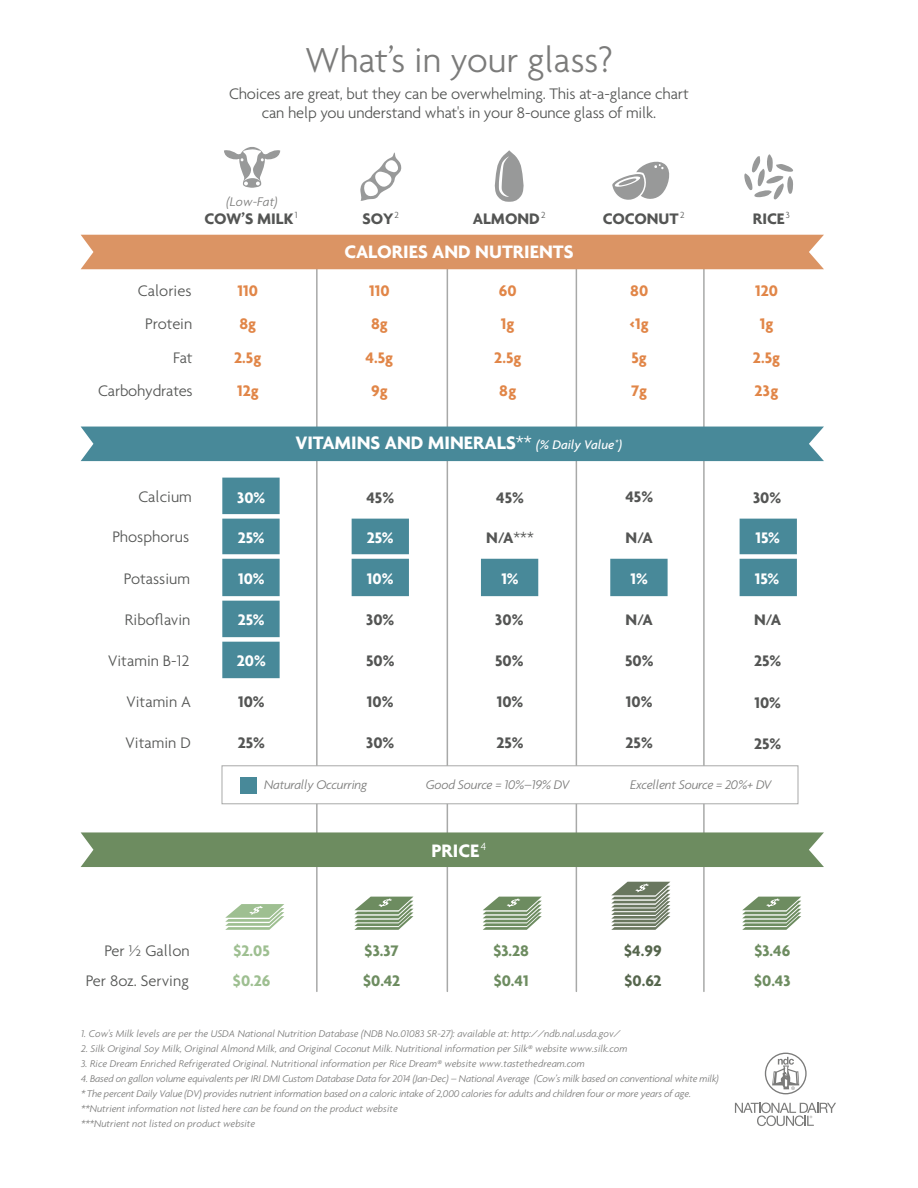
<style>
.page{position:relative;width:918px;height:1188px;background:#fff}
.page>*{position:absolute;margin:0;border:0;box-sizing:border-box;transform-origin:0 0}
.t1{font:300 37.5px "Agenda";color:#7b7b7a}
.t2{font:700 19.5px "Agenda";color:#fff}
.t3{font:300 16.5px/33.5px "Agenda";letter-spacing:-.01em;color:#545554;text-align:right}
.t4{font:700 16.5px "Agenda";color:#545554}
.t5{font:700 16.5px "Agenda";color:#e18648}
.t6{font:700 16.5px "Agenda";color:#fff}
.t7{font:700 16.5px "Agenda";color:#6d8c60}
.t8{font:700 16.5px "Agenda";color:#9ebf91}
.t9{font:700 16.5px "Agenda";color:#56664d}
.t10{font:italic 300 13.5px "Agenda";letter-spacing:-.02em;color:#7b7b7a}
.t11{font:italic 300 10.5px/15px "Agenda";letter-spacing:-.02em;color:#7b7b7a}
.t12{font:italic 300 10.5px "Agenda";color:#7b7b7a}
.s1{font-weight:300}
.s2{font-weight:500;font-style:italic;font-size:13.5px}
.s3{font-weight:700}
.s4{font-weight:700;font-stretch:extra-condensed}
.s5{font-stretch:extra-condensed}
</style>
<div class="page">
<div style="left:198px;top:475px;width:104px;height:41px;background:#488999"></div>
<div style="left:198px;top:639px;width:104px;height:41px;background:#488999"></div>
<div style="left:198px;top:598px;width:104px;height:41px;background:#488999"></div>
<div style="left:588px;top:556px;width:104px;height:42px;background:#488999"></div>
<div style="left:327px;top:516px;width:104px;height:41px;background:#488999"></div>
<div style="left:198px;top:516px;width:104px;height:41px;background:#488999"></div>
<div style="left:717px;top:557px;width:104px;height:41px;background:#488999"></div>
<div style="left:327px;top:557px;width:104px;height:41px;background:#488999"></div>
<div style="left:198px;top:557px;width:104px;height:41px;background:#488999"></div>
<div style="left:717px;top:516px;width:104px;height:41px;background:#488999"></div>
<div style="left:459px;top:556px;width:104px;height:42px;background:#488999"></div>
<div style="left:280px;top:473px;width:72px;height:292px;background:#fff"></div>
<div style="left:409px;top:472px;width:72px;height:292px;background:#fff"></div>
<div style="left:538px;top:473px;width:72px;height:292px;background:#fff"></div>
<div style="left:668px;top:473px;width:72px;height:292px;background:#fff"></div>
<div style="left:797px;top:473px;width:72px;height:292px;background:#fff"></div>
<div style="left:150px;top:473px;width:72px;height:292px;background:#fff"></div>
<div style="left:211px;top:514px;width:596px;height:5px;background:#fff"></div>
<div style="left:213px;top:554px;width:596px;height:5px;background:#fff"></div>
<div style="left:209px;top:596px;width:597px;height:5px;background:#fff"></div>
<div style="left:216px;top:637px;width:596px;height:5px;background:#fff"></div>
<div style="left:217px;top:678px;width:596px;height:5px;background:#fff"></div>
<div style="left:219px;top:473px;width:596px;height:5px;background:#fff"></div>
<hr style="left:316px;top:265px;width:2px;height:726px;background:#a8a9a8">
<hr style="left:447px;top:265px;width:1px;height:726px;background:#a8a9a8">
<hr style="left:576px;top:265px;width:1px;height:726px;background:#a8a9a8">
<hr style="left:703px;top:265px;width:2px;height:726px;background:#a8a9a8">
<svg style="left:225px;top:904px;width:59px;height:26px"></svg>
<svg style="left:354px;top:897px;width:59px;height:33px"></svg>
<svg style="left:611px;top:882px;width:59px;height:48px;background:#9aa393"></svg>
<svg style="left:483px;top:897px;width:59px;height:33px"></svg>
<svg style="left:742px;top:897px;width:59px;height:33px"></svg>
<div style="left:222px;top:765px;width:576px;height:39px;background:#fff;border:1px solid #a8a9a8"></div>
<div style="left:240px;top:777px;width:16px;height:16px;background:#488999"></div>
<div style="left:81px;top:235px;width:743px;height:34px;background:#db9464"></div>
<div style="left:81px;top:427px;width:743px;height:34px;background:#488999"></div>
<div style="left:81px;top:832px;width:743px;height:35px;background:#6d8c60"></div>
<svg style="left:224px;top:147px;width:56px;height:41px"></svg>
<svg style="left:360px;top:153px;width:42px;height:48px"></svg>
<svg style="left:494px;top:150px;width:30px;height:52px"></svg>
<svg style="left:612px;top:161px;width:58px;height:39px"></svg>
<svg style="left:744px;top:154px;width:49px;height:46px"></svg>
<svg style="left:735px;top:1103px;width:101px;height:23px"></svg>
<svg style="left:765px;top:1053px;width:42px;height:41px"></svg>
<h1 class="t1" style="left:305px;top:38px;width:309px">What’s in your glass?</h1>
<h3 class="t3" style="left:229px;top:83px;width:461px;line-height:19.8px;text-align:center">Choices are great, but they can be overwhelming. This at-a-glance chart can help you understand what's in your 8-ounce glass of milk.</h3>
<p class="t10" style="left:227px;top:193px;width:53px">(Low-Fat)</p>
<h3 class="t4" style="left:204px;top:208px;width:95px">COW’S MILK<sup>1</sup></h3>
<h3 class="t4" style="left:363px;top:208px;width:38px">SOY<sup>2</sup></h3>
<h3 class="t4" style="left:473px;top:208px;width:74px">ALMOND<sup>2</sup></h3>
<h3 class="t4" style="left:603px;top:208px;width:83px">COCONUT<sup>2</sup></h3>
<h3 class="t4" style="left:753px;top:208px;width:39px">RICE<sup>3</sup></h3>
<h2 class="t2" style="left:344px;top:239px;width:231px">CALORIES AND NUTRIENTS</h2>
<h3 class="t3" style="left:138px;top:274px;width:56px">Calories<br>Protein<br>Fat</h3>
<h3 class="t3" style="left:98px;top:374px;width:96px">Carbohydrates</h3>
<h3 class="t5" style="left:238px;top:281px;width:22px">110</h3>
<h3 class="t5" style="left:369px;top:281px;width:22px">110</h3>
<h3 class="t5" style="left:499px;top:281px;width:19px">60</h3>
<h3 class="t5" style="left:630px;top:281px;width:20px">80</h3>
<h3 class="t5" style="left:755px;top:281px;width:24px">120</h3>
<h3 class="t5" style="left:239px;top:314px;width:18px">8g</h3>
<h3 class="t5" style="left:371px;top:314px;width:18px">8g</h3>
<h3 class="t5" style="left:501px;top:314px;width:15px">1g</h3>
<h3 class="t5" style="left:630px;top:314px;width:21px">&lt;1g</h3>
<h3 class="t5" style="left:760px;top:314px;width:15px">1g</h3>
<h3 class="t5" style="left:234px;top:347px;width:29px">2.5g</h3>
<h3 class="t5" style="left:366px;top:347px;width:29px">4.5g</h3>
<h3 class="t5" style="left:494px;top:347px;width:29px">2.5g</h3>
<h3 class="t5" style="left:632px;top:347px;width:17px">5g</h3>
<h3 class="t5" style="left:753px;top:347px;width:29px">2.5g</h3>
<h3 class="t5" style="left:237px;top:380px;width:23px">12g</h3>
<h3 class="t5" style="left:371px;top:380px;width:18px">9g</h3>
<h3 class="t5" style="left:499px;top:380px;width:19px">8g</h3>
<h3 class="t5" style="left:631px;top:380px;width:18px">7g</h3>
<h3 class="t5" style="left:755px;top:380px;width:25px">23g</h3>
<h2 class="t2" style="left:296px;top:431px;width:328px">VITAMINS AND MINERALS<span class="s1">**</span> <span class="s2">(% Daily Value</span><sup>*</sup><span class="s2">)</span></h2>
<h3 class="t3" style="left:138px;top:480px;width:55px">Calcium</h3>
<h3 class="t3" style="left:112px;top:520px;width:78px">Phosphorus</h3>
<h3 class="t3" style="left:124px;top:562px;width:68px">Potassium</h3>
<h3 class="t3" style="left:125px;top:603px;width:67px">Riboflavin</h3>
<h3 class="t3" style="left:108px;top:644px;width:82px">Vitamin B-12</h3>
<h3 class="t3" style="left:127px;top:685px;width:66px">Vitamin A</h3>
<h3 class="t3" style="left:126px;top:726px;width:67px">Vitamin D</h3>
<h3 class="t6" style="left:237px;top:488px;width:30px">30%</h3>
<h3 class="t6" style="left:238px;top:527px;width:28px">25%</h3>
<h3 class="t6" style="left:238px;top:569px;width:28px">10%</h3>
<h3 class="t6" style="left:238px;top:610px;width:28px">25%</h3>
<h3 class="t6" style="left:237px;top:651px;width:30px">20%</h3>
<h3 class="t4" style="left:238px;top:692px;width:28px">10%</h3>
<h3 class="t4" style="left:238px;top:733px;width:29px">25%</h3>
<h3 class="t4" style="left:366px;top:487px;width:29px">45%</h3>
<h3 class="t4" style="left:496px;top:487px;width:29px">45%</h3>
<h3 class="t4" style="left:625px;top:487px;width:29px">45%</h3>
<h3 class="t4" style="left:753px;top:488px;width:30px">30%</h3>
<h3 class="t6" style="left:367px;top:527px;width:28px">25%</h3>
<h3 class="t3" style="left:486px;top:520px;width:49px"><span class="s3">N</span><span class="s4">/</span><span class="s3">A</span>***</h3>
<h3 class="t4" style="left:626px;top:527px;width:29px">N<span class="s5">/</span>A</h3>
<h3 class="t6" style="left:756px;top:527px;width:26px">15%</h3>
<h3 class="t6" style="left:367px;top:569px;width:28px">10%</h3>
<h3 class="t6" style="left:501px;top:569px;width:19px">1%</h3>
<h3 class="t6" style="left:631px;top:569px;width:19px">1%</h3>
<h3 class="t6" style="left:755px;top:569px;width:26px">15%</h3>
<h3 class="t4" style="left:366px;top:610px;width:30px">30%</h3>
<h3 class="t4" style="left:495px;top:610px;width:30px">30%</h3>
<h3 class="t4" style="left:626px;top:609px;width:29px">N<span class="s5">/</span>A</h3>
<h3 class="t4" style="left:754px;top:610px;width:29px">N<span class="s5">/</span>A</h3>
<h3 class="t4" style="left:366px;top:651px;width:30px">50%</h3>
<h3 class="t4" style="left:495px;top:651px;width:30px">50%</h3>
<h3 class="t4" style="left:625px;top:650px;width:30px">50%</h3>
<h3 class="t4" style="left:754px;top:651px;width:29px">25%</h3>
<h3 class="t4" style="left:367px;top:692px;width:28px">10%</h3>
<h3 class="t4" style="left:497px;top:692px;width:28px">10%</h3>
<h3 class="t4" style="left:626px;top:692px;width:28px">10%</h3>
<h3 class="t4" style="left:754px;top:692px;width:28px">10%</h3>
<h3 class="t4" style="left:366px;top:733px;width:30px">30%</h3>
<h3 class="t4" style="left:496px;top:733px;width:29px">25%</h3>
<h3 class="t4" style="left:626px;top:733px;width:29px">25%</h3>
<h3 class="t4" style="left:754px;top:733px;width:29px">25%</h3>
<p class="t10" style="left:264px;top:777px;width:105px">Naturally Occurring</p>
<p class="t10" style="left:426px;top:777px;width:145px">Good Source = 10%–19% DV</p>
<p class="t10" style="left:630px;top:777px;width:143px">Excellent Source = 20%+ DV</p>
<h2 class="t2" style="left:432px;top:839px;width:56px">PRICE <sup>4</sup></h2>
<h3 class="t3" style="left:104px;top:934px;width:87px">Per ½ Gallon</h3>
<h3 class="t8" style="left:234px;top:941px;width:38px">$2.05</h3>
<h3 class="t7" style="left:365px;top:941px;width:36px">$3.37</h3>
<h3 class="t7" style="left:493px;top:941px;width:37px">$3.28</h3>
<h3 class="t9" style="left:624px;top:941px;width:39px">$4.99</h3>
<h3 class="t7" style="left:754px;top:941px;width:38px">$3.46</h3>
<h3 class="t3" style="left:86px;top:964px;width:104px">Per 8oz. Serving</h3>
<h3 class="t8" style="left:233px;top:971px;width:39px">$0.26</h3>
<h3 class="t7" style="left:363px;top:971px;width:39px">$0.42</h3>
<h3 class="t7" style="left:494px;top:971px;width:36px">$0.41</h3>
<h3 class="t9" style="left:624px;top:971px;width:39px">$0.62</h3>
<h3 class="t7" style="left:754px;top:971px;width:38px">$0.43</h3>
<p class="t12" style="left:81px;top:1027px;width:541px">1. Cow's Milk levels are per the USDA National Nutrition Database (NDB No.01083 SR-27): available at: http://ndb.nal.usda.gov/</p>
<p class="t12" style="left:81px;top:1042px;width:548px">2. Silk Original Soy Milk, Original Almond Milk, and Original Coconut Milk. Nutritional information per Silk® website www.silk.com</p>
<p class="t12" style="left:81px;top:1057px;width:505px">3. Rice Dream Enriched Refrigerated Original. Nutritional information per Rice Dream® website www.tastethedream.com</p>
<p class="t11" style="left:81px;top:1071px;width:640px">4. Based on gallon volume equivalents per IRI DMI Custom Database Data for 2014 (Jan-Dec) – National Average (Cow’s milk based on conventional white milk) *The percent Daily Value (DV) provides nutrient information based on a caloric intake of 2,000 calories for adults and children four or more years of age. **Nutrient information not listed here can be found on the product website<br>***Nutrient not listed on product website</p>
</div>
